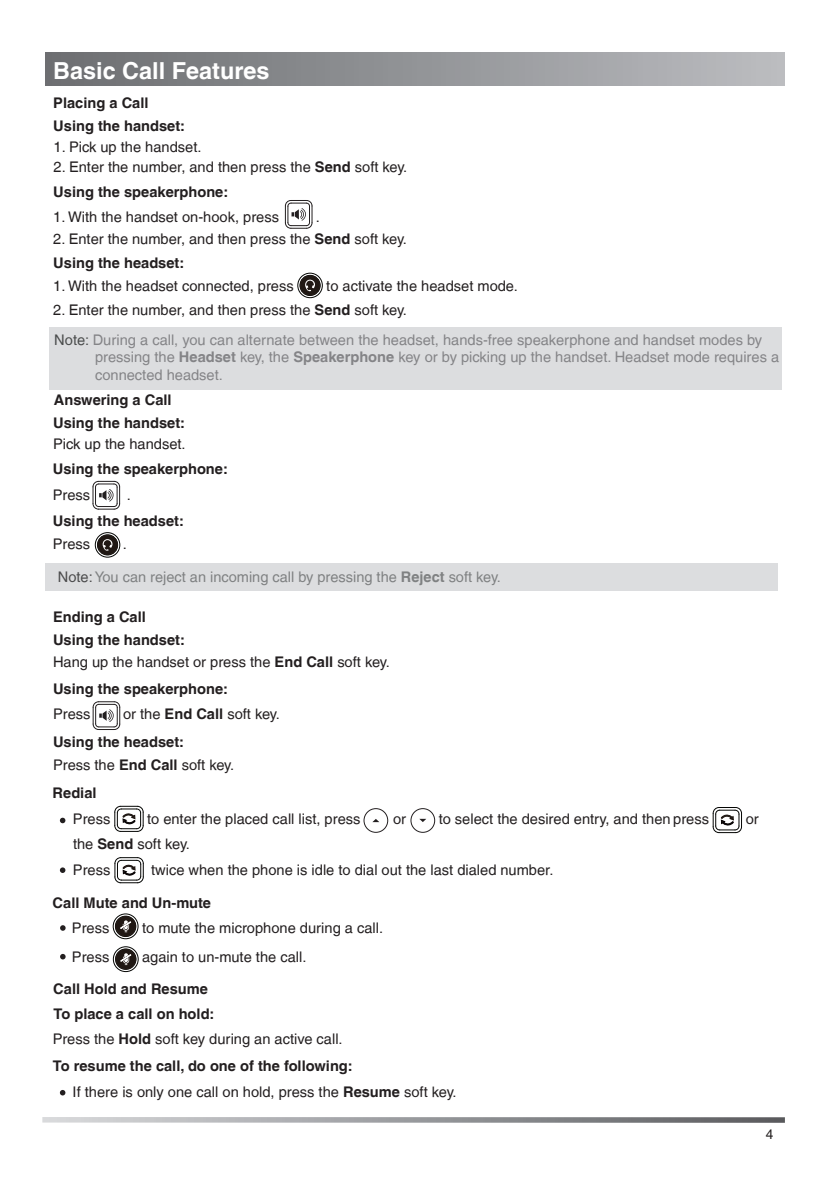
<style>
.page{position:relative;width:823px;height:1191px;background:#fff}
.page>*{position:absolute;margin:0;border:0;box-sizing:border-box;transform-origin:0 0}
.t1{font:700 23.4px "Helvetica LT";color:#fff}
.t2{font:14.6px/26px "Helvetica LT";color:#231f20}
.t3{font:700 14.6px/25.4px "Helvetica LT";color:#231f20}
.t4{font:14.6px/17.6px "Helvetica LT";color:#848487}
.t5{font:14.6px "Helvetica LT";color:#7f8182}
.t6{font:13.6px "Helvetica LT";color:#231f20}
.s1{font-weight:700}
.s2{color:#4a4c4c}
.s3{color:#4b4b4c}
</style>
<div class="page">
<svg style="left:60px;top:817px;width:5px;height:6px"></svg>
<svg style="left:60px;top:925px;width:6px;height:5px"></svg>
<svg style="left:60px;top:867px;width:5px;height:6px"></svg>
<svg style="left:372px;top:819px;width:7px;height:3px"></svg>
<div style="left:363px;top:808px;width:25px;height:24px;border:1px solid #231f20;border-radius:50%"></div>
<svg style="left:419px;top:819px;width:7px;height:3px"></svg>
<div style="left:410px;top:808px;width:24px;height:24px;border:1px solid #231f20;border-radius:50%"></div>
<svg style="left:60px;top:954px;width:6px;height:5px"></svg>
<svg style="left:60px;top:1090px;width:5px;height:5px"></svg>
<div style="left:297px;top:273px;width:25px;height:25px;border:1px solid #040503;border-radius:50%"></div>
<div style="left:299px;top:275px;width:21px;height:21px;border:1px solid #040503;border-radius:50%"></div>
<div style="left:300px;top:276px;width:20px;height:19px;background:#201814;border-radius:50%"></div>
<div style="left:300px;top:276px;width:20px;height:19px;border:1px solid #201814;border-radius:50%"></div>
<svg style="left:305px;top:280px;width:10px;height:11px"></svg>
<div style="left:95px;top:532px;width:25px;height:25px;border:1px solid #040503;border-radius:50%"></div>
<div style="left:97px;top:534px;width:21px;height:21px;border:1px solid #040503;border-radius:50%"></div>
<div style="left:98px;top:535px;width:19px;height:19px;background:#201814;border-radius:50%"></div>
<div style="left:98px;top:535px;width:19px;height:19px;border:1px solid #201814;border-radius:50%"></div>
<svg style="left:102px;top:539px;width:10px;height:12px"></svg>
<svg style="left:114px;top:805px;width:30px;height:27px"></svg>
<svg style="left:712px;top:807px;width:30px;height:26px"></svg>
<svg style="left:114px;top:857px;width:30px;height:26px"></svg>
<div style="left:113px;top:913px;width:25px;height:26px;border:1px solid #040503;border-radius:50%"></div>
<div style="left:115px;top:915px;width:21px;height:22px;border:1px solid #040503;border-radius:50%"></div>
<div style="left:116px;top:916px;width:19px;height:20px;background:#201814;border-radius:50%"></div>
<div style="left:115px;top:916px;width:21px;height:20px;border:1px solid #201814;border-radius:50%"></div>
<svg style="left:120px;top:920px;width:11px;height:12px"></svg>
<div style="left:113px;top:946px;width:25px;height:26px;border:1px solid #040503;border-radius:50%"></div>
<div style="left:115px;top:948px;width:21px;height:21px;border:1px solid #040503;border-radius:50%"></div>
<div style="left:116px;top:949px;width:20px;height:20px;background:#201814;border-radius:50%"></div>
<div style="left:116px;top:949px;width:20px;height:20px;border:1px solid #201814;border-radius:50%"></div>
<svg style="left:120px;top:953px;width:11px;height:12px"></svg>
<svg style="left:284px;top:200px;width:29px;height:29px"></svg>
<svg style="left:92px;top:480px;width:28px;height:30px"></svg>
<div style="left:46px;top:53px;width:738px;height:33px;background:linear-gradient(to right,#6b6d70,#bbbcc0)"></div>
<div style="left:49px;top:327px;width:731px;height:62px;background:#dcdddf"></div>
<div style="left:45px;top:563px;width:732px;height:28px;background:#dcdddf"></div>
<svg style="left:92px;top:701px;width:29px;height:29px"></svg>
<svg style="left:42px;top:1117px;width:742px;height:5px;background:#9c9da0"></svg>
<h1 class="t1" style="left:53px;top:56px;width:218px">Basic Call Features</h1>
<p class="t3" style="left:53px;top:90px;width:97px">Placing a Call</p>
<p class="t3" style="left:53px;top:113px;width:133px">Using the handset:</p>
<p class="t2" style="left:54px;top:134px;width:149px">1. Pick up the handset.</p>
<p class="t2" style="left:54px;top:154px;width:355px">2. Enter the number, and then press the <span class="s1">Send</span> soft key.</p>
<p class="t3" style="left:53px;top:179px;width:176px">Using the speakerphone:</p>
<p class="t2" style="left:53px;top:204px;width:227px">1. With the handset on-hook, press</p>
<p class="t2" style="left:315px;top:204px;width:6px">.</p>
<p class="t2" style="left:53px;top:225px;width:355px">2. Enter the number, and then press the <span class="s1">Send</span> soft key.</p>
<p class="t2" style="left:53px;top:273px;width:242px">1. With the headset connected, press</p>
<p class="t2" style="left:326px;top:273px;width:193px">to activate the headset mode.</p>
<p class="t2" style="left:53px;top:296px;width:355px">2. Enter the number, and then press the <span class="s1">Send</span> soft key.</p>
<p class="t3" style="left:53px;top:249px;width:132px">Using the headset:</p>
<p class="t4" style="left:95px;top:330px;width:685px;text-indent:-41px"><span class="s2">Note:</span> During a call, you can alternate between the headset, hands-free speakerphone and handset modes by pressing the <span class="s1">Headset</span> key, the <span class="s1">Speakerphone</span> key or by picking up the handset. Headset mode requires a connected headset.</p>
<p class="t3" style="left:54px;top:387px;width:119px">Answering a Call</p>
<p class="t3" style="left:53px;top:410px;width:133px">Using the handset:</p>
<p class="t3" style="left:53px;top:456px;width:176px">Using the speakerphone:</p>
<p class="t3" style="left:53px;top:507px;width:132px">Using the headset:</p>
<p class="t2" style="left:53px;top:430px;width:134px">Pick up the handset.</p>
<p class="t2" style="left:53px;top:482px;width:39px">Press</p>
<p class="t2" style="left:127px;top:482px;width:6px">.</p>
<p class="t2" style="left:53px;top:530px;width:39px">Press</p>
<p class="t2" style="left:123px;top:530px;width:6px">.</p>
<p class="t5" style="left:58px;top:568px;width:444px"><span class="s3">Note:</span>You can reject an incoming call by pressing the <span class="s1">Reject</span> soft key.</p>
<p class="t3" style="left:53px;top:603px;width:94px">Ending a Call</p>
<p class="t3" style="left:53px;top:627px;width:133px">Using the handset:</p>
<p class="t3" style="left:53px;top:676px;width:176px">Using the speakerphone:</p>
<p class="t3" style="left:53px;top:728px;width:132px">Using the headset:</p>
<p class="t2" style="left:53px;top:649px;width:338px">Hang up the handset or press the <span class="s1">End Call</span> soft key.</p>
<p class="t2" style="left:53px;top:701px;width:39px">Press</p>
<p class="t2" style="left:123px;top:701px;width:158px">or the <span class="s1">End Call</span> soft key.</p>
<p class="t2" style="left:53px;top:751px;width:182px">Press the <span class="s1">End Call</span> soft key.</p>
<p class="t3" style="left:53px;top:780px;width:45px">Redial</p>
<p class="t2" style="left:73px;top:806px;width:39px">Press</p>
<p class="t2" style="left:147px;top:806px;width:215px">to enter the placed call list, press</p>
<p class="t2" style="left:393px;top:806px;width:15px">or</p>
<p class="t2" style="left:438px;top:806px;width:272px">to select the desired entry, and then press</p>
<p class="t2" style="left:73px;top:831px;width:118px">the <span class="s1">Send</span> soft key.<br>Press</p>
<p class="t2" style="left:151px;top:857px;width:403px">twice when the phone is idle to dial out the last dialed number.</p>
<p class="t3" style="left:53px;top:889px;width:160px">Call Mute and Un-mute</p>
<p class="t2" style="left:72px;top:915px;width:39px">Press</p>
<p class="t2" style="left:142px;top:915px;width:242px">to mute the microphone during a call.</p>
<p class="t2" style="left:72px;top:944px;width:39px">Press</p>
<p class="t2" style="left:142px;top:944px;width:166px">again to un-mute the call.</p>
<p class="t3" style="left:53px;top:975px;width:163px">Call Hold and Resume<br>To place a call on hold:</p>
<p class="t2" style="left:53px;top:1026px;width:291px">Press the <span class="s1">Hold</span> soft key during an active call.</p>
<p class="t3" style="left:53px;top:1053px;width:301px">To resume the call, do one of the following:</p>
<p class="t2" style="left:73px;top:1079px;width:385px">If there is only one call on hold, press the <span class="s1">Resume</span> soft key.</p>
<p class="t2" style="left:745px;top:806px;width:15px">or</p>
<p class="t6" style="left:765px;top:1126px;width:9px">4</p>
</div>
